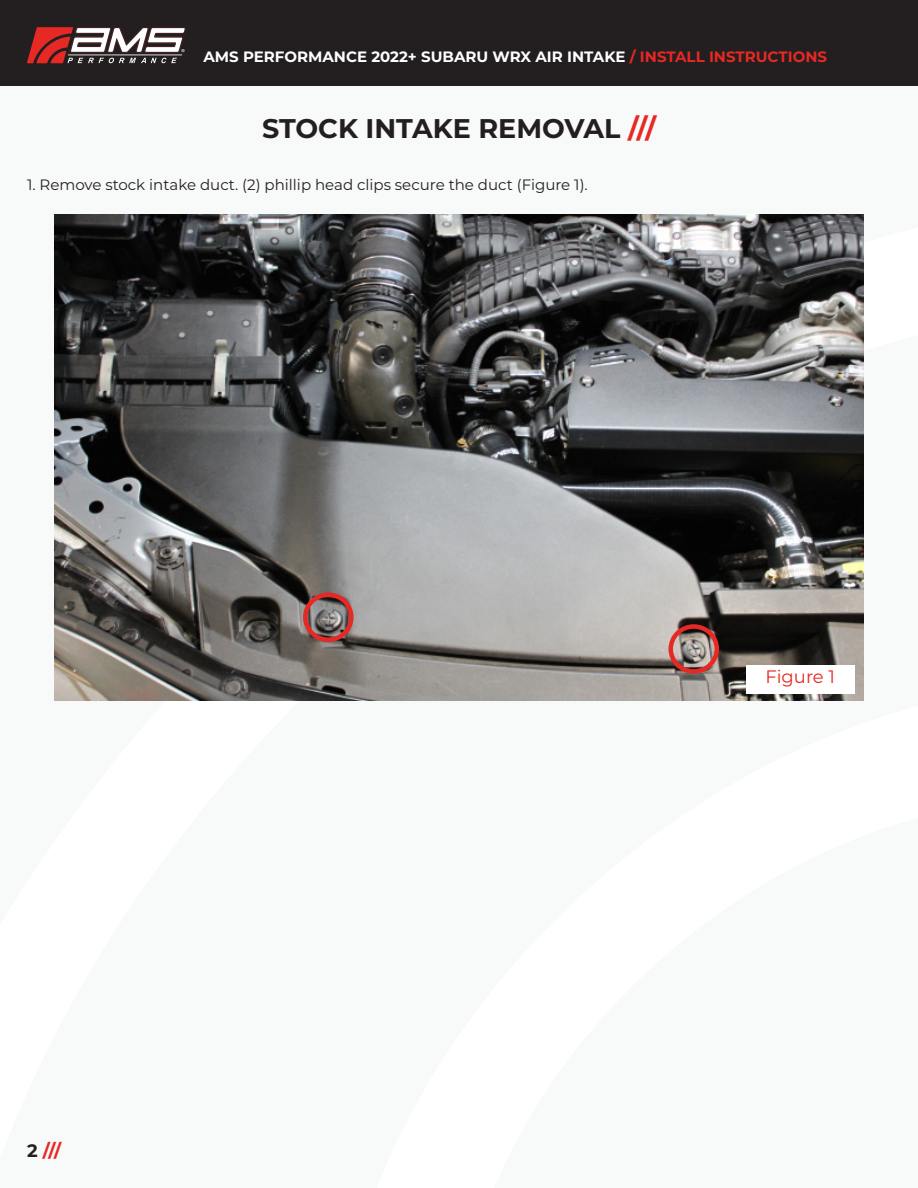
<style>
.page{position:relative;width:918px;height:1188px;background:#fff}
.page>*{position:absolute;margin:0;border:0;box-sizing:border-box;transform-origin:0 0}
.t1{font:700 27px "Montserrat";color:#231f20}
.t2{font:18px "Montserrat";color:#e62924}
.t3{font:700 18px "Montserrat";color:#e62924}
.t4{font:15px "Montserrat";color:#231f20}
.t5{font:700 15px "Montserrat";color:#fff}
.s1{color:#e62924}
.s2{color:#231f20}
</style>
<div class="page">
<div style="left:0;top:0;width:918px;height:85px;background:#231f20"></div>
<svg style="left:27px;top:27px;width:159px;height:36px"></svg>
<img style="left:54px;top:214px;width:810px;height:486px">
<div style="left:746px;top:665px;width:108px;height:28px;background:#fff"></div>
<div style="left:303px;top:593px;width:51px;height:49px;border:4px solid #e62924;border-radius:50%"></div>
<div style="left:669px;top:624px;width:50px;height:50px;border:4px solid #e62924;border-radius:50%"></div>
<p class="t5" style="left:203px;top:46px;width:625px">AMS PERFORMANCE 2022+ SUBARU WRX AIR INTAKE <span class="s1">/ INSTALL INSTRUCTIONS</span></p>
<p class="t1" style="left:262px;top:109px;width:395px">STOCK INTAKE REMOVAL <span class="s1">///</span></p>
<p class="t4" style="left:27px;top:174px;width:562px">1. Remove stock intake duct. (2) phillip head clips secure the duct (Figure 1).</p>
<p class="t3" style="left:27px;top:1137px;width:36px"><span class="s2">2</span> ///</p>
<p class="t2" style="left:765px;top:664px;width:71px">Figure 1</p>
</div>
